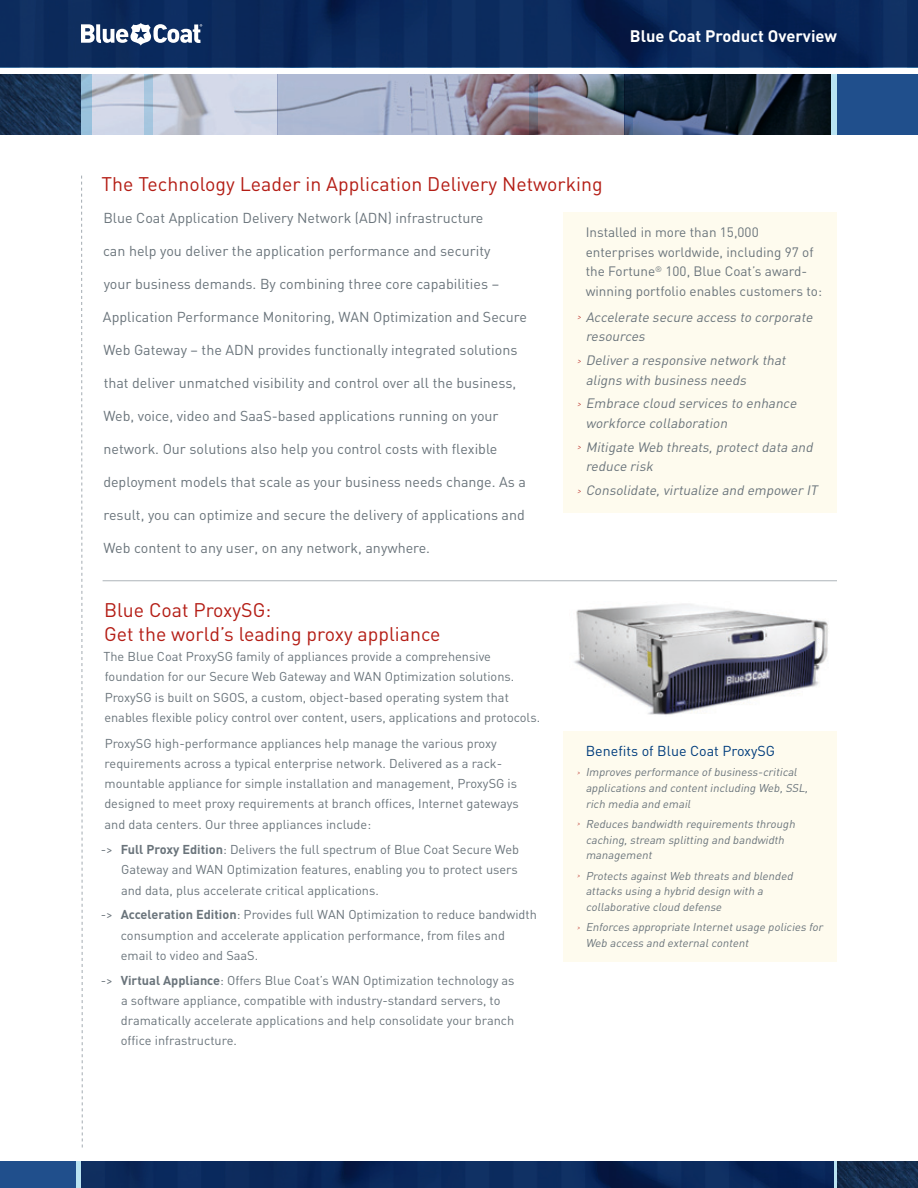
<style>
.page{position:relative;width:918px;height:1188px;background:#fff}
.page>*{position:absolute;margin:0;border:0;box-sizing:border-box;transform-origin:0 0}
.t1{font:19.5px/24px "DIN";color:#b41d15}
.t2{font:700 16.5px "DIN";color:#fff}
.t3{font:14.25px "DIN";color:#6a747b}
.t4{font:14.25px "DIN";color:#013d7d}
.t5{font:italic 13.5px/19.5px "DIN";color:#6a747b}
.t6{font:13.5px/19.5px "DIN";color:#6a747b}
.t7{font:12.75px/20.2px "DIN";color:#6a747b}
.t8{font:italic 11.25px/15.8px "DIN";color:#6a747b}
.s1{font-weight:700}
.s2{font-weight:300;font-size:9.75px;color:#b41d15}
.s3{font-weight:300;font-size:7.5px;color:#b41d15}
</style>
<div class="page">
<div style="left:563px;top:731px;width:274px;height:230px;background:#fefbee"></div>
<div style="left:563px;top:213px;width:274px;height:300px;background:#fefbee"></div>
<img style="left:574px;top:603px;width:254px;height:112px">
<svg style="left:81px;top:175px;width:2px;height:973px"></svg>
<hr style="left:103px;top:580px;width:734px;height:1px;background:#adb4ba">
<div style="left:837px;top:75px;width:81px;height:60px;background:#204f8c"></div>
<img style="left:0;top:75px;width:81px;height:60px">
<svg style="left:833px;top:1161px;width:4px;height:27px"></svg>
<div style="left:0;top:1161px;width:81px;height:27px;background:#204f8c"></div>
<hr style="left:77px;top:1161px;width:4px;height:27px;background:#bae4f2">
<img style="left:837px;top:1161px;width:81px;height:27px">
<svg style="left:0;top:0;width:918px;height:68px;background:#0b295b"></svg>
<svg style="left:81px;top:23px;width:121px;height:23px"></svg>
<svg style="left:633px;top:75px;width:199px;height:60px;background:#1b2a3b"></svg>
<svg style="left:278px;top:75px;width:347px;height:60px;background:#9b9db1"></svg>
<svg style="left:92px;top:75px;width:186px;height:60px;background:#c8cedd"></svg>
<svg style="left:81px;top:75px;width:11px;height:60px"></svg>
<div style="left:832px;top:75px;width:5px;height:60px;background:#bae4f2"></div>
<svg style="left:530px;top:75px;width:8px;height:60px"></svg>
<svg style="left:144px;top:75px;width:9px;height:60px"></svg>
<svg style="left:81px;top:1161px;width:752px;height:27px;background:#0a2759"></svg>
<svg style="left:625px;top:74px;width:8px;height:61px"></svg>
<p class="t2" style="left:630px;top:25px;width:209px">Blue Coat Product Overview</p>
<h1 class="t1" style="left:102px;top:172px;width:503px">The Technology Leader in Application Delivery Networking</h1>
<p class="t3" style="left:103px;top:209px;width:382px">Blue Coat Application Delivery Network (ADN) infrastructure</p>
<p class="t3" style="left:103px;top:242px;width:389px">can help you deliver the application performance and security</p>
<p class="t3" style="left:104px;top:275px;width:397px">your business demands. By combining three core capabilities –</p>
<p class="t3" style="left:103px;top:308px;width:425px">Application Performance Monitoring, WAN Optimization and Secure</p>
<p class="t3" style="left:104px;top:341px;width:415px">Web Gateway – the ADN provides functionally integrated solutions</p>
<p class="t3" style="left:104px;top:374px;width:414px">that deliver unmatched visibility and control over all the business,</p>
<p class="t3" style="left:104px;top:407px;width:396px">Web, voice, video and SaaS-based applications running on your</p>
<p class="t3" style="left:104px;top:440px;width:395px">network. Our solutions also help you control costs with flexible</p>
<p class="t3" style="left:103px;top:473px;width:424px">deployment models that scale as your business needs change. As a</p>
<p class="t3" style="left:104px;top:506px;width:423px">result, you can optimize and secure the delivery of applications and</p>
<p class="t3" style="left:104px;top:539px;width:328px">Web content to any user, on any network, anywhere.</p>
<h1 class="t1" style="left:104px;top:597px;width:338px">Blue Coat ProxySG:<br>Get the world’s leading proxy appliance</h1>
<p class="t7" style="left:103px;top:646px;width:438px">The Blue Coat ProxySG family of appliances provide a comprehensive foundation for our Secure Web Gateway and WAN Optimization solutions.<br>ProxySG is built on SGOS, a custom, object-based operating system that enables flexible policy control over content, users, applications and protocols.</p>
<p class="t7" style="left:104px;top:732px;width:416px">ProxySG high-performance appliances help manage the various proxy requirements across a typical enterprise network. Delivered as a rack&shy;mountable appliance for simple installation and management, ProxySG is designed to meet proxy requirements at branch offices, Internet gateways and data centers. Our three appliances include:</p>
<p class="t7" style="left:121px;top:839px;width:400px;text-align:justify;text-indent:-20px">-&gt; <span class="s1">Full Proxy Edition</span>: Delivers the full spectrum of Blue Coat Secure Web Gateway and WAN Optimization features, enabling you to protect users and data, plus accelerate critical applications.</p>
<p class="t7" style="left:121px;top:904px;width:418px;text-indent:-20px">-&gt; <span class="s1">Acceleration Edition</span>: Provides full WAN Optimization to reduce bandwidth consumption and accelerate application performance, from files and email to video and SaaS.</p>
<p class="t7" style="left:121px;top:969px;width:395px;text-indent:-20px">-&gt; <span class="s1">Virtual Appliance</span>: Offers Blue Coat’s WAN Optimization technology as a software appliance, compatible with industry-standard servers, to dramatically accelerate applications and help consolidate your branch office infrastructure.</p>
<p class="t6" style="left:586px;top:222px;width:238px">Installed in more than 15,000 enterprises worldwide, including 97 of the Fortune<sup>®</sup> 100, Blue Coat’s award&shy;winning portfolio enables customers to:</p>
<p class="t5" style="left:586px;top:307px;width:231px;text-indent:-9px"><span class="s2">&gt;</span> Accelerate secure access to corporate resources</p>
<p class="t5" style="left:586px;top:350px;width:204px;text-indent:-9px"><span class="s2">&gt;</span> Deliver a responsive network that aligns with business needs</p>
<p class="t5" style="left:586px;top:393px;width:215px;text-indent:-9px"><span class="s2">&gt;</span> Embrace cloud services to enhance workforce collaboration</p>
<p class="t5" style="left:586px;top:437px;width:232px;text-indent:-9px"><span class="s2">&gt;</span> Mitigate Web threats,protectdata and reduce risk</p>
<p class="t5" style="left:577px;top:480px;width:245px"><span class="s2">&gt;</span> Consolidate,virtualize and empower IT</p>
<p class="t4" style="left:586px;top:741px;width:191px">Benefits of Blue Coat ProxySG</p>
<p class="t8" style="left:586px;top:764px;width:226px;text-indent:-9px"><span class="s3">&gt;</span> Improves performance ofbusiness-critical applications and contentincluding Web,SSL, rich media and email</p>
<p class="t8" style="left:586px;top:816px;width:213px;text-indent:-9px"><span class="s3">&gt;</span> Reduces bandwidth requirements through caching,stream splitting and bandwidth management</p>
<p class="t8" style="left:586px;top:867px;width:211px;text-indent:-9px"><span class="s3">&gt;</span> Protects againstWeb threats and blended attacks using a hybrid design with a collaborative cloud defense</p>
<p class="t8" style="left:586px;top:919px;width:241px;text-indent:-9px"><span class="s3">&gt;</span> Enforces appropriate Internetusage policies for<br>Web access and externalcontent</p>
</div>
